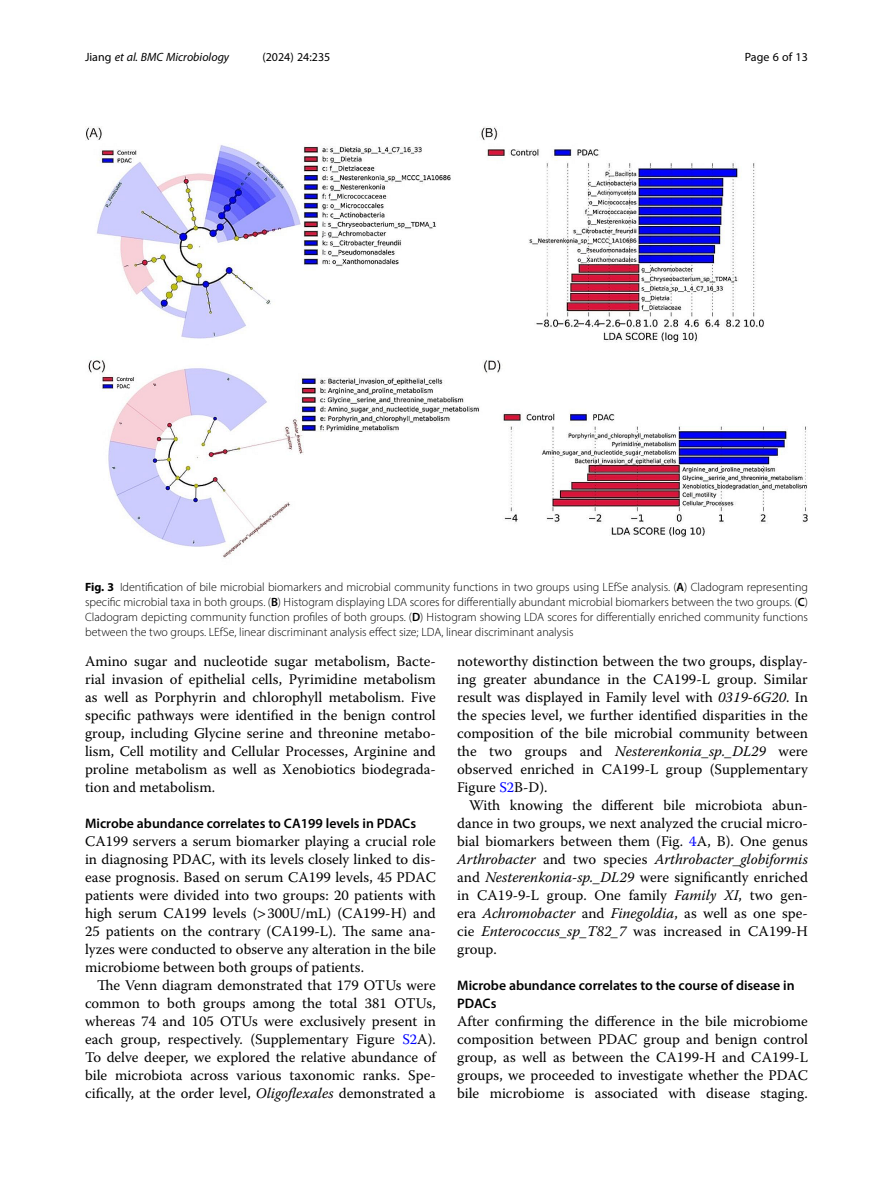
<style>
.page{position:relative;width:893px;height:1191px;background:#fff}
.page>*{position:absolute;margin:0;border:0;box-sizing:border-box;transform-origin:0 0}
.Body_Text_Indent{font:14.7px/18px "Warnock Pro";color:#000;text-align:justify}
.Body_Text{font:14.7px/18px "Warnock Pro";color:#000;text-align:justify}
.Head_2{font:600 13.8px/18px "Myriad Pro";color:#000}
.Figure_Caption{font:300 12px/15px "Myriad Pro";color:#000;text-align:justify}
.t1{font:italic 12px "Myriad Pro";color:#000}
.t2{font:12px "Myriad Pro";color:#000}
.s1{font-style:normal}
.s2{font-weight:700}
.s3{font-weight:600}
.s4{color:#00f}
.s5{font-style:italic}
</style>
<div class="page">
<img style="left:85px;top:126px;width:723px;height:433px">
<p class="t1" style="left:85px;top:50px;width:146px"><span class="s1">Jiang</span> et al. BMC Microbiology</p>
<p class="t2" style="left:262px;top:50px;width:70px">(2024) 24:235</p>
<p class="t2" style="left:745px;top:50px;width:65px">Page 6 of 13</p>
<p class="Figure_Caption" style="left:85px;top:580px;width:724px"><span class="s2">Fig. 3</span> Identification of bile microbial biomarkers and microbial community functions in two groups using LEfSe analysis. (<span class="s3">A</span>) Cladogram representing specific microbial taxa in both groups. (<span class="s3">B</span>) Histogram displaying LDA scores for differentially abundant microbial biomarkers between the two groups. (<span class="s3">C</span>)<br>Cladogram depicting community function profiles of both groups. (<span class="s3">D</span>) Histogram showing LDA scores for differentially enriched community functions between the two groups. LEfSe, linear discriminant analysis effect size; LDA, linear discriminant analysis</p>
<p class="Body_Text_Indent" style="left:85px;top:652px;width:352px">Amino sugar and nucleotide sugar metabolism, Bacte&shy;rial invasion of epithelial cells, Pyrimidine metabolism as well as Porphyrin and chlorophyll metabolism. Five specific pathways were identified in the benign control group, including Glycine serine and threonine metabo&shy;lism, Cell motility and Cellular Processes, Arginine and proline metabolism as well as Xenobiotics biodegrada&shy;tion and metabolism.</p>
<p class="Head_2" style="left:85px;top:814px;width:333px">Microbe abundance correlates to CA199 levels in PDACs</p>
<p class="Body_Text" style="left:85px;top:832px;width:352px">CA199 servers a serum biomarker playing a crucial role in diagnosing PDAC, with its levels closely linked to dis&shy;ease prognosis. Based on serum CA199 levels, 45 PDAC patients were divided into two groups: 20 patients with high serum CA199 levels ( 300U/mL) (CA199-H) and 25 patients on the contrary (CA199-L). The same ana&shy;lyzes were conducted to observe any alteration in the bile microbiome between both groups of patients.</p>
<p class="Body_Text_Indent" style="left:85px;top:976px;width:352px;text-indent:12px">The Venn diagram demonstrated that 179 OTUs were common to both groups among the total 381 OTUs, whereas 74 and 105 OTUs were exclusively present in each group, respectively. (Supplementary Figure <span class="s4">S2</span>A).<br>To delve deeper, we explored the relative abundance of bile microbiota across various taxonomic ranks. Spe&shy;cifically, at the order level, <span class="s5">Oligoflexales</span> demonstrated a</p>
<p class="Body_Text_Indent" style="left:457px;top:652px;width:352px">noteworthy distinction between the two groups, display&shy;ing greater abundance in the CA199-L group. Similar result was displayed in Family level with <span class="s5">0319-6G20</span>. In the species level, we further identified disparities in the composition of the bile microbial community between the two groups and <span class="s5">Nesterenkonia_sp._DL29</span> were observed enriched in CA199-L group (Supplementary Figure <span class="s4">S2</span>B-D).</p>
<p class="Body_Text_Indent" style="left:457px;top:796px;width:352px;text-indent:12px">With knowing the different bile microbiota abun&shy;dance in two groups, we next analyzed the crucial micro&shy;bial biomarkers between them (Fig. <span class="s4">4</span>A, B). One genus <span class="s5">Arthrobacter</span> and two species <span class="s5">Arthrobacter_globiformis </span>and <span class="s5">Nesterenkonia-sp._DL29</span> were significantly enriched in CA19-9-L group. One family <span class="s5">Family XI</span>, two gen&shy;era <span class="s5">Achromobacter</span> and <span class="s5">Finegoldia</span>, as well as one spe&shy;cie <span class="s5">Enterococcus_sp_T82_7</span> was increased in CA199-H group.</p>
<p class="Head_2" style="left:457px;top:976px;width:339px">Microbe abundance correlates to the course of disease in<br>PDACs</p>
<p class="Body_Text" style="left:457px;top:1012px;width:352px">After confirming the difference in the bile microbiome composition between PDAC group and benign control group, as well as between the CA199-H and CA199-L groups, we proceeded to investigate whether the PDAC bile microbiome is associated with disease staging.</p>
</div>
